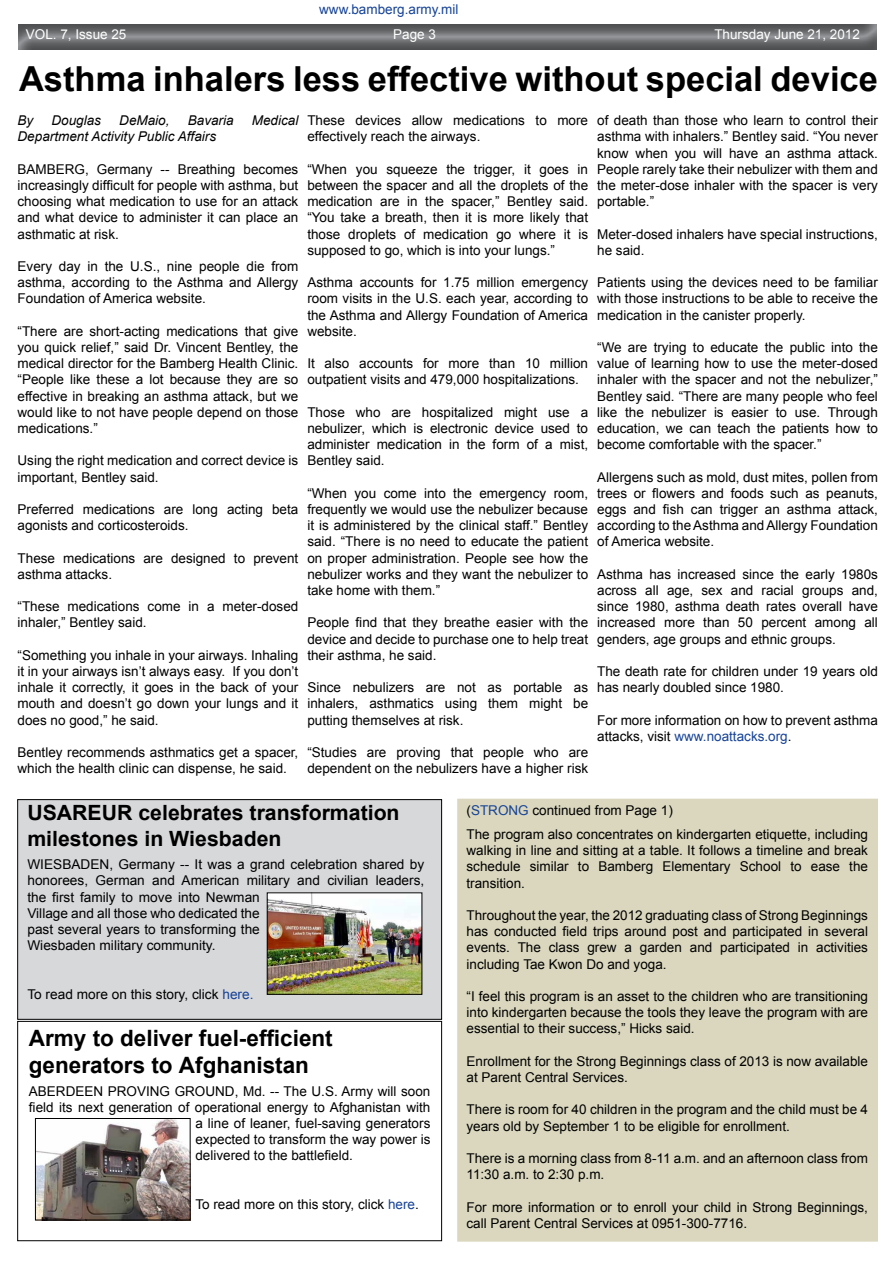
<style>
.page{position:relative;width:893px;height:1263px;background:#fff}
.page>*{position:absolute;margin:0;border:0;box-sizing:border-box;transform-origin:0 0}
.t1{font:700 34.5px "Arial";color:#000}
.t2{font:700 22.5px/27px "Arial";color:#000}
.t3{font:700 21px/25.2px "Arial";color:#000}
.t4{font:13.5px/16.2px "Arial";color:#000;text-align:justify}
.t5{font:italic 13.5px "Arial";color:#000}
.t6{font:13.5px "Arial";color:#fff}
.t7{font:13.5px "Arial";color:#164397}
.s1{color:#164397}
</style>
<div class="page">
<div style="left:17px;top:24px;width:860px;height:28px;background:#000;opacity:.75"></div>
<div style="left:457px;top:799px;width:421px;height:443px;background:#dad7be;border:2px solid #dad7be"></div>
<div style="left:18px;top:800px;width:424px;height:219px;background:#d7d8da"></div>
<div style="left:17px;top:799px;width:425px;height:220px;border:1px solid #000"></div>
<div style="left:17px;top:1021px;width:425px;height:220px;border:1px solid #000"></div>
<img style="left:37px;top:1120px;width:151px;height:98px">
<div style="left:35px;top:1118px;width:155px;height:102px;border:1px solid #000"></div>
<img style="left:269px;top:895px;width:151px;height:97px">
<p class="t7" style="left:319px;top:1px;width:141px">www.bamberg.army.mil</p>
<p class="t6" style="left:393px;top:26px;width:44px">Page 3</p>
<p class="t6" style="left:26px;top:26px;width:102px">VOL. 7, Issue 25</p>
<p class="t6" style="left:714px;top:26px;width:147px">Thursday June 21, 2012</p>
<h1 class="t1" style="left:19px;top:56px;width:860px">Asthma inhalers less effective without special device</h1>
<p class="t5" style="left:18px;top:112px;width:17px">By</p>
<p class="t5" style="left:52px;top:112px;width:51px">Douglas</p>
<p class="t5" style="left:119px;top:112px;width:52px">DeMaio,</p>
<p class="t5" style="left:188px;top:112px;width:47px">Bavaria</p>
<p class="t5" style="left:252px;top:112px;width:48px">Medical</p>
<p class="t5" style="left:18px;top:128px;width:200px">Department Activity Public Affairs</p>
<p class="t4" style="left:18px;top:161px;width:282px">BAMBERG, Germany -- Breathing becomes increasingly difficult for people with asthma, but choosing what medication to use for an attack and what device to administer it can place an asthmatic at risk.</p>
<p class="t4" style="left:18px;top:258px;width:282px">Every day in the U.S., nine people die from asthma, according to the Asthma and Allergy Foundation of America website.</p>
<p class="t4" style="left:18px;top:323px;width:282px">“There are short-acting medications that give you quick relief,” said Dr. Vincent Bentley, the medical director for the Bamberg Health Clinic. “People like these a lot because they are so effective in breaking an asthma attack, but we would like to not have people depend on those medications.”</p>
<p class="t4" style="left:18px;top:453px;width:282px">Using the right medication and correct device is important, Bentley said.</p>
<p class="t4" style="left:18px;top:501px;width:282px">Preferred medications are long acting beta agonists and corticosteroids.</p>
<p class="t4" style="left:18px;top:550px;width:282px">These medications are designed to prevent asthma attacks.</p>
<p class="t4" style="left:18px;top:598px;width:282px">“These medications come in a meter-dosed inhaler,” Bentley said.</p>
<p class="t4" style="left:18px;top:647px;width:282px">“Something you inhale in your airways. Inhaling it in your airways isn’t always easy. If you don’t inhale it correctly, it goes in the back of your mouth and doesn’t go down your lungs and it does no good,” he said.</p>
<p class="t4" style="left:18px;top:744px;width:282px">Bentley recommends asthmatics get a spacer, which the health clinic can dispense, he said.</p>
<p class="t4" style="left:307px;top:112px;width:282px">These devices allow medications to more effectively reach the airways.</p>
<p class="t4" style="left:307px;top:161px;width:282px">“When you squeeze the trigger, it goes in between the spacer and all the droplets of the medication are in the spacer,” Bentley said. “You take a breath, then it is more likely that those droplets of medication go where it is supposed to go, which is into your lungs.”</p>
<p class="t4" style="left:307px;top:274px;width:282px">Asthma accounts for 1.75 million emergency room visits in the U.S. each year, according to the Asthma and Allergy Foundation of America website.</p>
<p class="t4" style="left:307px;top:355px;width:282px">It also accounts for more than 10 million outpatient visits and 479,000 hospitalizations.</p>
<p class="t4" style="left:307px;top:404px;width:282px">Those who are hospitalized might use a nebulizer, which is electronic device used to administer medication in the form of a mist, Bentley said.</p>
<p class="t4" style="left:307px;top:485px;width:282px">“When you come into the emergency room, frequently we would use the nebulizer because it is administered by the clinical staff.” Bentley said. “There is no need to educate the patient on proper administration. People see how the nebulizer works and they want the nebulizer to take home with them.”</p>
<p class="t4" style="left:307px;top:615px;width:282px">People find that they breathe easier with the device and decide to purchase one to help treat their asthma, he said.</p>
<p class="t4" style="left:307px;top:679px;width:282px">Since nebulizers are not as portable as inhalers, asthmatics using them might be putting themselves at risk.</p>
<p class="t4" style="left:307px;top:744px;width:282px">“Studies are proving that people who are dependent on the nebulizers have a higher risk</p>
<p class="t4" style="left:597px;top:112px;width:282px">of death than those who learn to control their asthma with inhalers.” Bentley said. “You never know when you will have an asthma attack.<br>People rarely take their nebulizer with them and the meter-dose inhaler with the spacer is very portable.”</p>
<p class="t4" style="left:597px;top:226px;width:282px">Meter-dosed inhalers have special instructions, he said.</p>
<p class="t4" style="left:597px;top:274px;width:282px">Patients using the devices need to be familiar with those instructions to be able to receive the medication in the canister properly.</p>
<p class="t4" style="left:597px;top:339px;width:282px">“We are trying to educate the public into the value of learning how to use the meter-dosed inhaler with the spacer and not the nebulizer,” Bentley said. “There are many people who feel like the nebulizer is easier to use. Through education, we can teach the patients how to become comfortable with the spacer.”</p>
<p class="t4" style="left:597px;top:469px;width:282px">Allergens such as mold, dust mites, pollen from trees or flowers and foods such as peanuts, eggs and fish can trigger an asthma attack, according to the Asthma and Allergy Foundation of America website.</p>
<p class="t4" style="left:597px;top:566px;width:282px">Asthma has increased since the early 1980s across all age, sex and racial groups and, since 1980, asthma death rates overall have increased more than 50 percent among all genders, age groups and ethnic groups.</p>
<p class="t4" style="left:597px;top:663px;width:282px">The death rate for children under 19 years old has nearly doubled since 1980.</p>
<p class="t4" style="left:597px;top:712px;width:282px">For more information on how to prevent asthma attacks, visit <span class="s1">www.noattacks.org</span>.</p>
<h3 class="t3" style="left:27px;top:801px;width:374px">USAREUR celebrates transformation milestones in Wiesbaden</h3>
<p class="t4" style="left:27px;top:856px;width:398px;text-align:left">WIESBADEN, Germany -- It was a grand celebration shared by honorees, German and American military and civilian leaders, the first family to move into Newman<br>Village and all those who dedicated the<br>past several years to transforming the<br>Wiesbaden military community.</p>
<p class="t4" style="left:27px;top:986px;width:228px">To read more on this story, click <span class="s1">here.</span></p>
<h2 class="t2" style="left:29px;top:1026px;width:305px">Army to deliver fuel-efficient generators to Afghanistan</h2>
<p class="t4" style="left:29px;top:1083px;width:403px">ABERDEEN PROVING GROUND, Md. -- The U.S. Army will soon</p>
<p class="t4" style="left:29px;top:1099px;width:403px">field its next generation of operational energy to Afghanistan with</p>
<p class="t4" style="left:195px;top:1115px;width:236px">a line of leaner, fuel-saving generators</p>
<p class="t4" style="left:195px;top:1131px;width:236px">expected to transform the way power is</p>
<p class="t4" style="left:195px;top:1148px;width:159px">delivered to the battlefield.</p>
<p class="t4" style="left:195px;top:1196px;width:225px">To read more on this story, click <span class="s1">here</span>.</p>
<p class="t4" style="left:466px;top:802px;width:208px">(<span class="s1">STRONG</span> continued from Page 1)</p>
<p class="t4" style="left:466px;top:826px;width:403px">The program also concentrates on kindergarten etiquette, including walking in line and sitting at a table. It follows a timeline and break schedule similar to Bamberg Elementary School to ease the transition.</p>
<p class="t4" style="left:466px;top:907px;width:403px">Throughout the year, the 2012 graduating class of Strong Beginnings has conducted field trips around post and participated in several events. The class grew a garden and participated in activities including Tae Kwon Do and yoga.</p>
<p class="t4" style="left:466px;top:988px;width:403px">“I feel this program is an asset to the children who are transitioning into kindergarten because the tools they leave the program with are essential to their success,” Hicks said.</p>
<p class="t4" style="left:466px;top:1053px;width:403px">Enrollment for the Strong Beginnings class of 2013 is now available at Parent Central Services.</p>
<p class="t4" style="left:466px;top:1102px;width:403px">There is room for 40 children in the program and the child must be 4 years old by September 1 to be eligible for enrollment.</p>
<p class="t4" style="left:466px;top:1150px;width:403px">There is a morning class from 8-11 a.m. and an afternoon class from<br>11:30 a.m. to 2:30 p.m.</p>
<p class="t4" style="left:466px;top:1199px;width:403px">For more information or to enroll your child in Strong Beginnings, call Parent Central Services at 0951-300-7716.</p>
</div>
